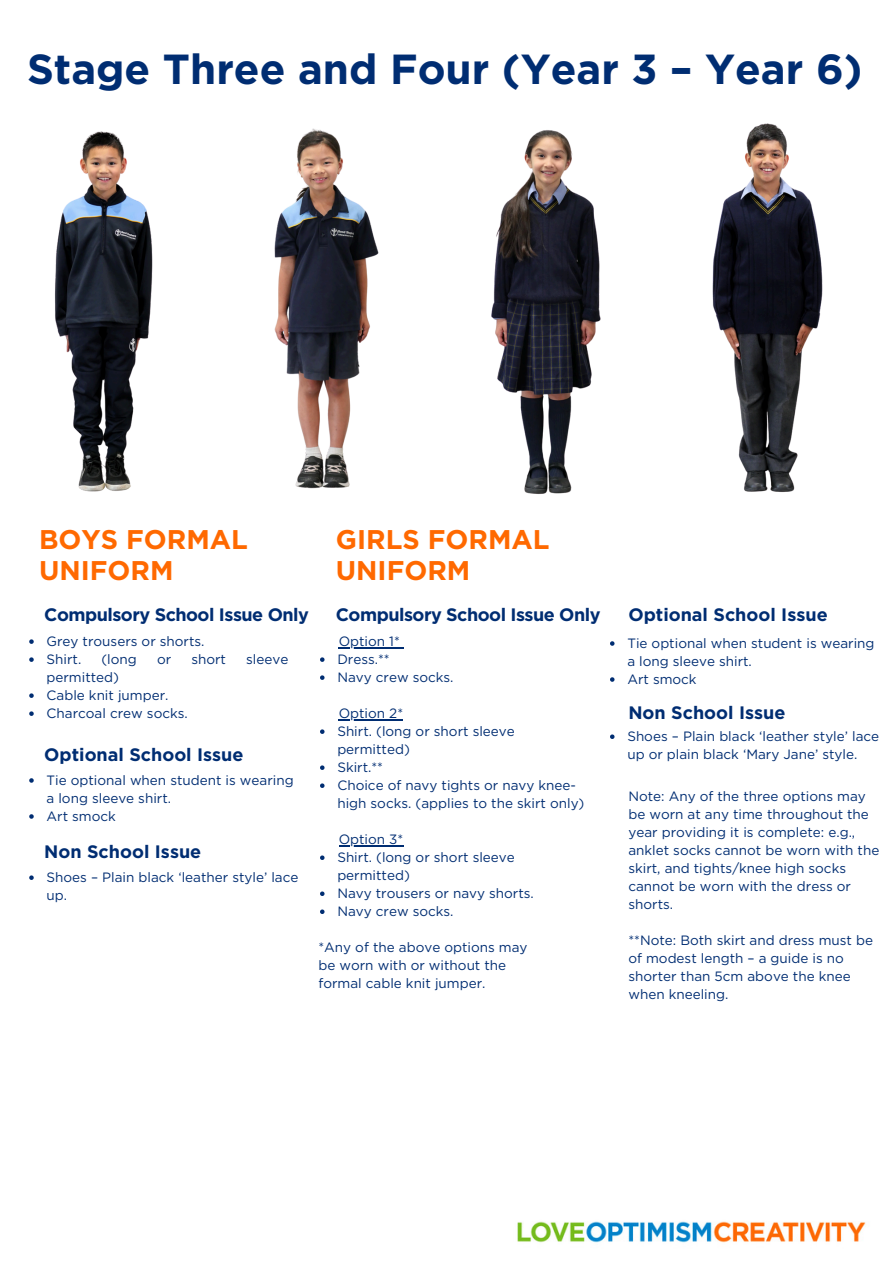
<style>
.page{position:relative;width:894px;height:1264px;background:#fff}
.page>*{position:absolute;margin:0;border:0;box-sizing:border-box;transform-origin:0 0}
.t1{font:700 42px "Gotham";color:#002d72}
.t2{font:700 27px/31.5px "Gotham";color:#ff6900}
.t3{font:700 18px "Gotham";color:#002d72}
.t4{font:700 18px "Gotham";letter-spacing:-.03em;color:#002d72}
.t5{font:13.5px/18px "Gotham";color:#002d72}
</style>
<div class="page">
<img style="left:517px;top:1221px;width:349px;height:22px">
<img style="left:274px;top:128px;width:105px;height:361px">
<img style="left:491px;top:130px;width:110px;height:364px">
<img style="left:55px;top:131px;width:98px;height:361px">
<img style="left:712px;top:123px;width:111px;height:369px">
<svg style="left:29px;top:639px;width:5px;height:5px"></svg>
<svg style="left:29px;top:657px;width:5px;height:5px"></svg>
<svg style="left:29px;top:693px;width:5px;height:5px"></svg>
<svg style="left:29px;top:711px;width:5px;height:5px"></svg>
<svg style="left:29px;top:778px;width:5px;height:4px"></svg>
<svg style="left:29px;top:814px;width:5px;height:4px"></svg>
<svg style="left:29px;top:875px;width:5px;height:5px"></svg>
<svg style="left:610px;top:641px;width:4px;height:4px"></svg>
<svg style="left:610px;top:677px;width:4px;height:4px"></svg>
<svg style="left:610px;top:734px;width:4px;height:5px"></svg>
<hr style="left:338px;top:647px;width:62px;height:1px;background:#002d72">
<svg style="left:320px;top:657px;width:4px;height:5px"></svg>
<svg style="left:320px;top:675px;width:4px;height:5px"></svg>
<hr style="left:338px;top:719px;width:65px;height:1px;background:#002d72">
<svg style="left:320px;top:729px;width:4px;height:5px"></svg>
<svg style="left:320px;top:765px;width:4px;height:5px"></svg>
<svg style="left:320px;top:783px;width:4px;height:5px"></svg>
<hr style="left:338px;top:845px;width:65px;height:1px;background:#002d72">
<svg style="left:320px;top:855px;width:4px;height:5px"></svg>
<svg style="left:320px;top:891px;width:4px;height:5px"></svg>
<svg style="left:320px;top:909px;width:4px;height:5px"></svg>
<h1 class="t1" style="left:27px;top:44px;width:836px">Stage Three and Four (Year 3 – Year 6)</h1>
<p class="t2" style="left:39px;top:523px;width:210px">BOYS FORMAL</p>
<p class="t2" style="left:39px;top:554px;width:136px">UNIFORM</p>
<p class="t2" style="left:336px;top:523px;width:215px">GIRLS FORMAL<br>UNIFORM</p>
<p class="t4" style="left:44px;top:603px;width:266px">Compulsory School Issue Only</p>
<p class="t5" style="left:47px;top:632px;width:159px">Grey trousers or shorts.</p>
<p class="t5" style="left:47px;top:650px;width:36px">Shirt.</p>
<p class="t5" style="left:101px;top:650px;width:37px">(long</p>
<p class="t5" style="left:157px;top:650px;width:16px">or</p>
<p class="t5" style="left:191px;top:650px;width:36px">short</p>
<p class="t5" style="left:246px;top:650px;width:44px">sleeve</p>
<p class="t5" style="left:47px;top:668px;width:74px">permitted)</p>
<h2 class="t5" style="left:47px;top:686px;width:123px">Cable knit jumper.</h2>
<p class="t5" style="left:47px;top:704px;width:143px">Charcoal crew socks.</p>
<p class="t3" style="left:44px;top:743px;width:201px">Optional School Issue</p>
<p class="t5" style="left:47px;top:771px;width:249px">Tie optional when student is wearing a long sleeve shirt.</p>
<h3 class="t5" style="left:47px;top:807px;width:71px">Art smock</h3>
<p class="t3" style="left:44px;top:841px;width:158px">Non School Issue</p>
<p class="t5" style="left:47px;top:868px;width:253px">Shoes – Plain black ‘leather style’ lace up.</p>
<h3 class="t4" style="left:336px;top:603px;width:266px">Compulsory School Issue Only</h3>
<p class="t5" style="left:337px;top:632px;width:64px">Option 1*<br>Dress.**</p>
<p class="t5" style="left:337px;top:668px;width:118px">Navy crew socks.</p>
<p class="t5" style="left:337px;top:704px;width:179px">Option 2*<br>Shirt. (long or short sleeve</p>
<p class="t5" style="left:337px;top:740px;width:74px">permitted)<br>Skirt.**</p>
<p class="t5" style="left:337px;top:776px;width:240px">Choice of navy tights or navy knee-</p>
<p class="t5" style="left:337px;top:794px;width:248px">high socks. (applies to the skirt only)</p>
<p class="t5" style="left:337px;top:830px;width:179px">Option 3*<br>Shirt. (long or short sleeve</p>
<p class="t5" style="left:337px;top:866px;width:198px">permitted)<br>Navy trousers or navy shorts.</p>
<p class="t5" style="left:337px;top:902px;width:118px">Navy crew socks.</p>
<p class="t5" style="left:318px;top:938px;width:210px">*Any of the above options may</p>
<h3 class="t5" style="left:318px;top:956px;width:189px">be worn with or without the</h3>
<p class="t5" style="left:318px;top:974px;width:168px">formal cable knit jumper.</p>
<p class="t3" style="left:628px;top:603px;width:201px">Optional School Issue</p>
<p class="t5" style="left:627px;top:634px;width:249px">Tie optional when student is wearing a long sleeve shirt.</p>
<h3 class="t5" style="left:627px;top:670px;width:71px">Art smock</h3>
<p class="t3" style="left:628px;top:702px;width:158px">Non School Issue</p>
<h3 class="t5" style="left:627px;top:727px;width:253px">Shoes – Plain black ‘leather style’ lace up or plain black ‘Mary Jane’ style.</h3>
<h3 class="t5" style="left:628px;top:787px;width:252px">Note: Any of the three options may be worn at any time throughout the year providing it is complete: e.g., anklet socks cannot be worn with the skirt, and tights/knee high socks cannot be worn with the dress or shorts.</h3>
<p class="t5" style="left:628px;top:931px;width:246px">**Note: Both skirt and dress must be of modest length – a guide is no shorter than 5cm above the knee when kneeling.</p>
</div>
